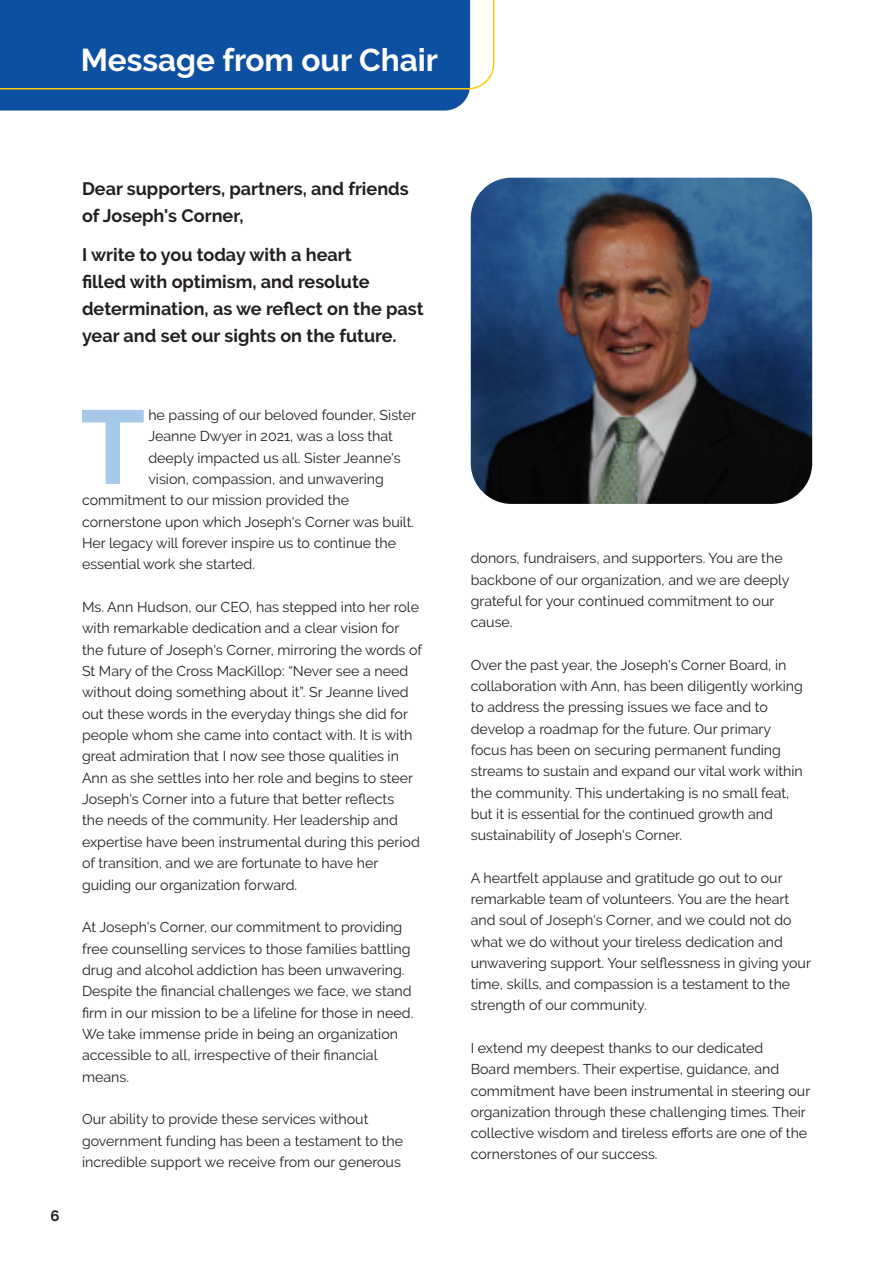
<style>
.page{position:relative;width:893px;height:1263px;background:#fff}
.page>*{position:absolute;margin:0;border:0;box-sizing:border-box;transform-origin:0 0}
.Body_Text_-_Main{font:700 104.4px "Raleway";color:#a6c9ea}
.t1{font:700 31.5px "Raleway";color:#fff}
.t2{font:700 18px/27px "Raleway";color:#231f20}
.t3{font:700 15px "Raleway";color:#231f20}
.Body_Text_-_Main-2{font:14.25px/21.3px "Raleway";color:#231f20}
</style>
<div class="page">
<svg style="left:0;top:89px;width:470px;height:22px;background:#1a58a0"></svg>
<div style="left:0;top:0;width:494px;height:89px;background:#0d50a1"></div>
<img style="left:471px;top:178px;width:341px;height:326px">
<p class="t1" style="left:81px;top:42px;width:359px">Message from our Chair</p>
<p class="t2" style="left:82px;top:175px;width:328px">Dear supporters, partners, and friends of Joseph's Corner,</p>
<p class="t2" style="left:82px;top:242px;width:343px">I write to you today with a heart<br>filled with optimism, and resolute determination, as we reflect on the past year and set our sights on the future.</p>
<p class="t3" style="left:51px;top:1207px;width:11px">6</p>
<p class="Body_Text_-_Main" style="left:81px;top:388px;width:66px">T</p>
<p class="Body_Text_-_Main-2" style="left:148px;top:404px;width:269px">he passing of our beloved founder, Sister</p>
<p class="Body_Text_-_Main-2" style="left:148px;top:426px;width:246px">Jeanne Dwyer in 2021, was a loss that</p>
<p class="Body_Text_-_Main-2" style="left:148px;top:447px;width:254px">deeply impacted us all. Sister Jeanne's</p>
<p class="Body_Text_-_Main-2" style="left:148px;top:468px;width:237px">vision, compassion, and unwavering</p>
<p class="Body_Text_-_Main-2" style="left:82px;top:490px;width:269px">commitment to our mission provided the</p>
<p class="Body_Text_-_Main-2" style="left:82px;top:511px;width:334px">cornerstone upon which Joseph's Corner was built.</p>
<p class="Body_Text_-_Main-2" style="left:82px;top:532px;width:316px">Her legacy will forever inspire us to continue the</p>
<p class="Body_Text_-_Main-2" style="left:82px;top:554px;width:175px">essential work she started.</p>
<p class="Body_Text_-_Main-2" style="left:82px;top:596px;width:342px">Ms. Ann Hudson, our CEO, has stepped into her role with remarkable dedication and a clear vision for the future of Joseph's Corner, mirroring the words of St Mary of the Cross MacKillop: “Never see a need without doing something about it”. Sr Jeanne lived out these words in the everyday things she did for people whom she came into contact with. It is with great admiration that I now see those qualities in Ann as she settles into her role and begins to steer Joseph's Corner into a future that better reflects<br>the needs of the community. Her leadership and expertise have been instrumental during this period of transition, and we are fortunate to have her guiding our organization forward.</p>
<p class="Body_Text_-_Main-2" style="left:82px;top:916px;width:333px">At Joseph's Corner, our commitment to providing free counselling services to those families battling drug and alcohol addiction has been unwavering.<br>Despite the financial challenges we face, we stand firm in our mission to be a lifeline for those in need.<br>We take immense pride in being an organization accessible to all, irrespective of their financial means.</p>
<p class="Body_Text_-_Main-2" style="left:82px;top:1108px;width:323px">Our ability to provide these services without government funding has been a testament to the incredible support we receive from our generous</p>
<p class="Body_Text_-_Main-2" style="left:471px;top:548px;width:320px">donors, fundraisers, and supporters. You are the backbone of our organization, and we are deeply grateful for your continued commitment to our cause.</p>
<p class="Body_Text_-_Main-2" style="left:471px;top:654px;width:334px">Over the past year, the Joseph's Corner Board, in collaboration with Ann, has been diligently working to address the pressing issues we face and to develop a roadmap for the future. Our primary focus has been on securing permanent funding streams to sustain and expand our vital work within the community. This undertaking is no small feat, but it is essential for the continued growth and sustainability of Joseph's Corner.</p>
<p class="Body_Text_-_Main-2" style="left:471px;top:867px;width:342px">A heartfelt applause and gratitude go out to our remarkable team of volunteers. You are the heart and soul of Joseph's Corner, and we could not do what we do without your tireless dedication and unwavering support. Your selflessness in giving your time, skills, and compassion is a testament to the strength of our community.</p>
<p class="Body_Text_-_Main-2" style="left:471px;top:1037px;width:341px">I extend my deepest thanks to our dedicated<br>Board members. Their expertise, guidance, and commitment have been instrumental in steering our organization through these challenging times. Their collective wisdom and tireless efforts are one of the cornerstones of our success.</p>
</div>
